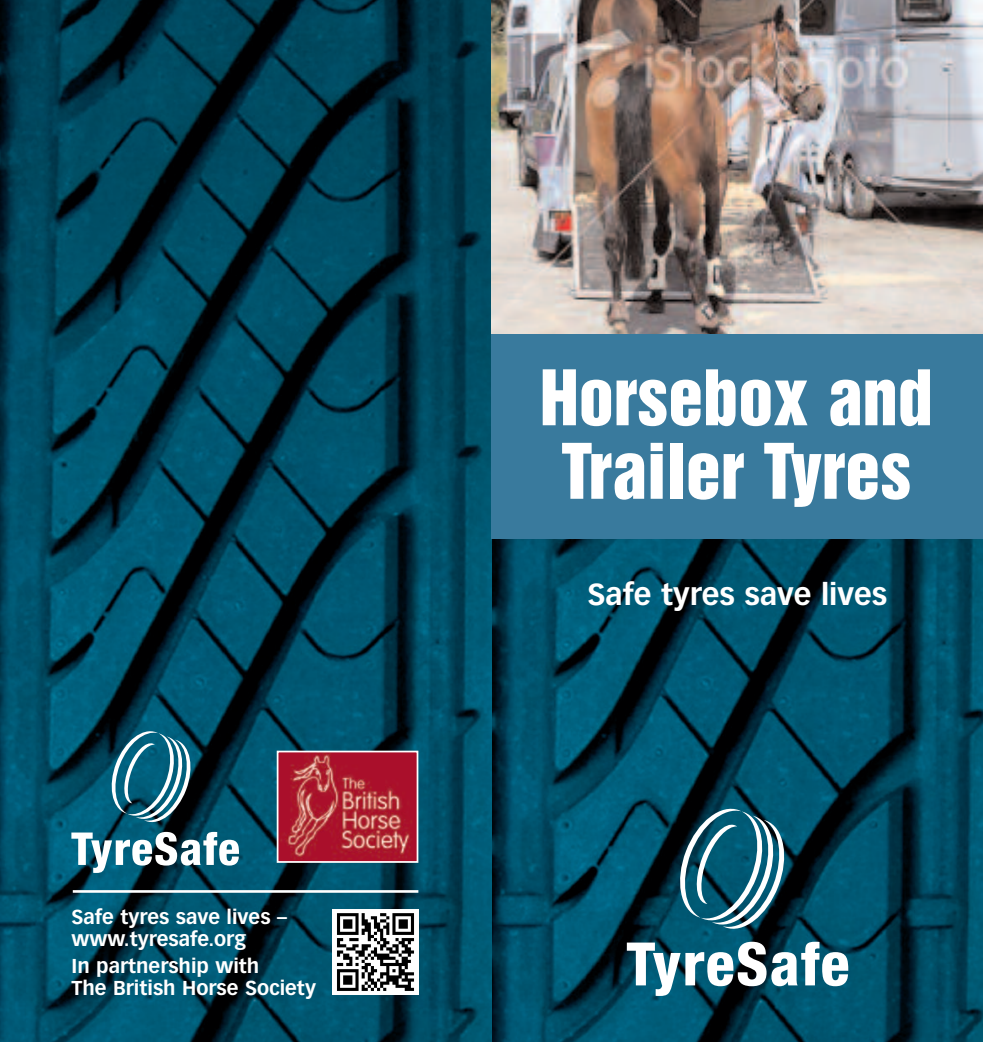
<style>
.page{position:relative;width:983px;height:1042px;background:#fff}
.page>*{position:absolute;margin:0;border:0;box-sizing:border-box;transform-origin:0 0}
.t1{font:70px/73.5px "Helvetica Inserat";color:#fff;text-align:center}
.t2{font:700 29.75px "Vectora LH";color:#fff}
.t3{font:700 19.78px/21.9px "Vectora LH";color:#fff}
</style>
<div class="page">
<img style="left:491px;top:538px;width:491px;height:504px">
<img style="left:0;top:0;width:491px;height:1042px">
<svg style="left:674px;top:803px;width:115px;height:131px"></svg>
<svg style="left:626px;top:942px;width:222px;height:54px"></svg>
<svg style="left:108px;top:727px;width:86px;height:99px;background:#306d81"></svg>
<svg style="left:71px;top:832px;width:168px;height:41px"></svg>
<img style="left:491px;top:0;width:491px;height:334px">
<div style="left:491px;top:334px;width:491px;height:204px;background:#397a9d"></div>
<img style="left:332px;top:909px;width:86px;height:86px">
<img style="left:280px;top:753px;width:135px;height:107px">
<div style="left:277px;top:750px;width:141px;height:113px;border:2px solid #fff"></div>
<hr style="left:73px;top:890px;width:345px;height:3px;background:#fff">
<p class="t3" style="left:71px;top:907px;width:217px">Safe tyres save lives – www.tyresafe.org</p>
<p class="t3" style="left:71px;top:956px;width:246px">In partnership with<br>The British Horse Society</p>
<h1 class="t1" style="left:539px;top:364px;width:394px">Horsebox and<br>Trailer Tyres</h1>
<h2 class="t2" style="left:587px;top:582px;width:301px">Safe tyres save lives</h2>
</div>
